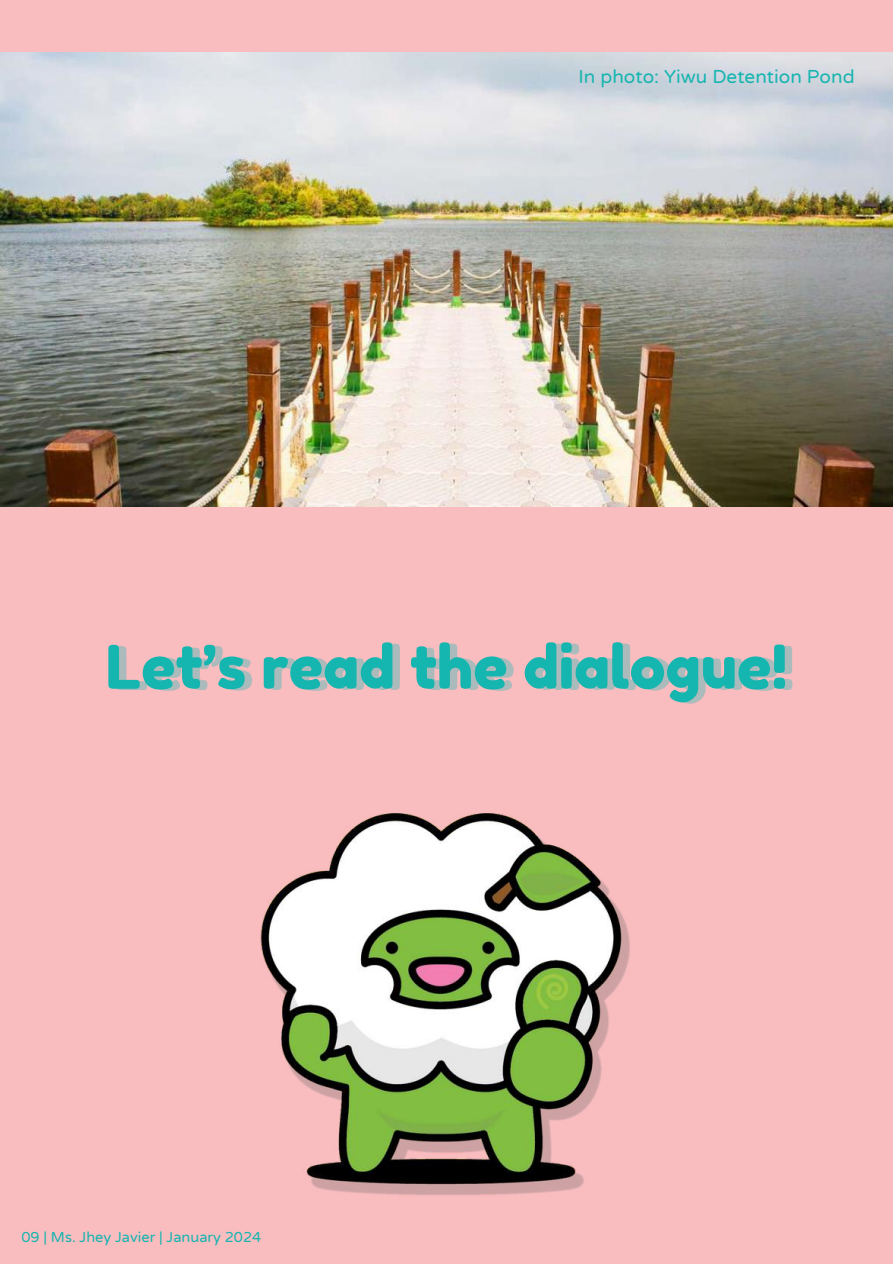
<style>
.page{position:relative;width:893px;height:1264px;background:#fff}
.page>*{position:absolute;margin:0;border:0;box-sizing:border-box;transform-origin:0 0}
.t1{font:60px "Fredoka One";letter-spacing:-.325em;color:#15b5b0}
.t2{font:18.9px "Varela Round";color:#15b5b0}
.t3{font:14.55px "Varela Round";color:#15b5b0}
.s1{color:rgb(21 181 176/.34)}
</style>
<div class="page">
<div style="left:0;top:0;width:892px;height:1263px;background:#f9bdc0"></div>
<img style="left:0;top:53px;width:892px;height:453px">
<img style="left:260px;top:813px;width:370px;height:383px">
<p class="t2" style="left:578px;top:66px;width:277px">In photo: Yiwu Detention Pond</p>
<p class="t1" style="left:106px;top:630px;width:690px">L<span class="s1">L</span>e<span class="s1">e</span>t<span class="s1">t</span>’<span class="s1">’</span>s<span class="s1">s</span> r<span class="s1">r</span>e<span class="s1">e</span>a<span class="s1">a</span>d<span class="s1">d</span> t<span class="s1">t</span>h<span class="s1">h</span>e<span class="s1">e</span> d<span class="s1">d</span>i<span class="s1">i</span>a<span class="s1">a</span>l<span class="s1">l</span>o<span class="s1">o</span>g<span class="s1">g</span>u<span class="s1">u</span>e<span class="s1">e</span>!<span class="s1">!</span></p>
<p class="t3" style="left:21px;top:1228px;width:241px">09 | Ms. Jhey Javier | January 2024</p>
</div>
